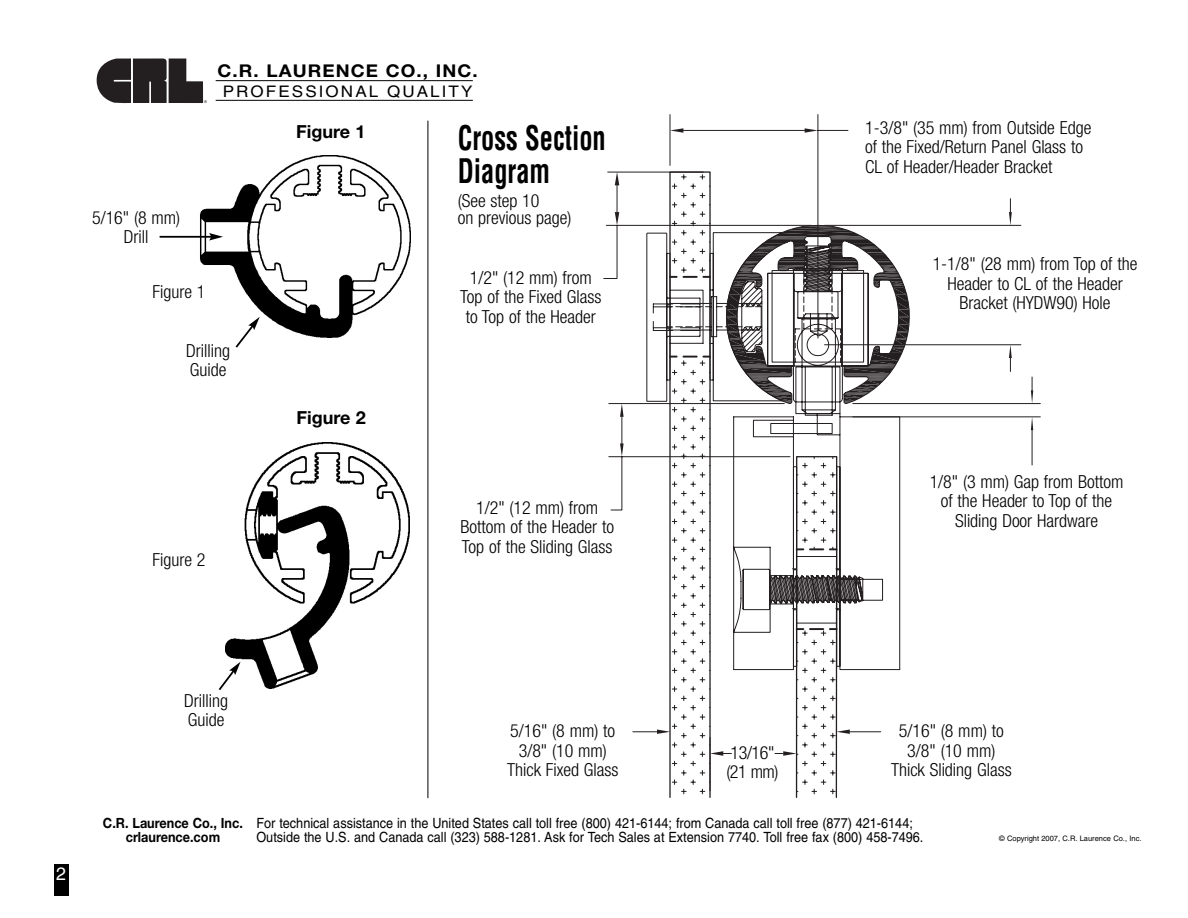
<style>
.page{position:relative;width:1188px;height:918px;background:#fff}
.page>*{position:absolute;margin:0;border:0;box-sizing:border-box;transform-origin:0 0}
.t1{font:700 condensed 33px/33px "Helvetica";color:#000;scale:.8 1}
.t2{font:300 condensed 18px/19.5px "Helvetica Neue";color:#000;text-align:center}
.t3{font:700 18px "Helvetica Neue";color:#000}
.t4{font:18px "Helvetica";color:#fff}
.t5{font:700 17.55px "Helvetica Neue";letter-spacing:.055em;color:#000;scale:1.07 1}
.t6{font:15.9px "Helvetica";letter-spacing:.12em;color:#000;scale:1.07 1}
.t7{font:14.1px/14.1px "Helvetica";color:#000;scale:.9 1}
.t8{font:700 14.1px/14.1px "Helvetica Neue";color:#000;text-align:center;scale:.9 1}
.t9{font:7.5px "Helvetica";color:#000}
.t10{font:3.9px "Helvetica";color:#000}
</style>
<div class="page">
<div style="left:54px;top:864px;width:15px;height:32px;background:#000"></div>
<svg style="left:97px;top:58px;width:106px;height:45px"></svg>
<hr style="left:216px;top:80px;width:257px;height:1px;background:#000">
<hr style="left:216px;top:100px;width:257px;height:1px;background:#000">
<svg style="left:671px;top:224px;width:239px;height:571px"></svg>
<div style="left:796px;top:456px;width:41px;height:342px;border:1px solid #231f20"></div>
<hr style="left:853px;top:403px;width:187px;height:1px;background:#231f20">
<hr style="left:853px;top:416px;width:187px;height:1px;background:#231f20">
<hr style="left:1032px;top:430px;width:1px;height:35px;background:#231f20">
<svg style="left:1031px;top:377px;width:2px;height:27px"></svg>
<svg style="left:1031px;top:417px;width:2px;height:13px"></svg>
<svg style="left:603px;top:171px;width:216px;height:108px"></svg>
<svg style="left:615px;top:172px;width:4px;height:13px"></svg>
<svg style="left:608px;top:212px;width:301px;height:299px"></svg>
<svg style="left:733px;top:267px;width:168px;height:404px"></svg>
<svg style="left:830px;top:628px;width:7px;height:2px"></svg>
<svg style="left:810px;top:628px;width:13px;height:2px"></svg>
<svg style="left:797px;top:628px;width:6px;height:2px"></svg>
<svg style="left:830px;top:548px;width:7px;height:2px"></svg>
<svg style="left:810px;top:548px;width:13px;height:2px"></svg>
<svg style="left:797px;top:548px;width:6px;height:2px"></svg>
<hr style="left:670px;top:115px;width:1px;height:50px;background:#231f20">
<hr style="left:817px;top:115px;width:1px;height:223px;background:#231f20">
<hr style="left:683px;top:130px;width:122px;height:1px;background:#231f20">
<hr style="left:818px;top:130px;width:30px;height:1px;background:#231f20">
<svg style="left:670px;top:128px;width:13px;height:5px"></svg>
<svg style="left:805px;top:128px;width:13px;height:5px"></svg>
<hr style="left:825px;top:225px;width:196px;height:1px;background:#231f20">
<hr style="left:825px;top:344px;width:196px;height:1px;background:#231f20">
<svg style="left:1009px;top:199px;width:3px;height:26px"></svg>
<svg style="left:1009px;top:345px;width:3px;height:26px"></svg>
<svg style="left:836px;top:730px;width:14px;height:4px"></svg>
<hr style="left:850px;top:731px;width:31px;height:1px;background:#231f20">
<svg style="left:633px;top:730px;width:37px;height:4px"></svg>
<hr style="left:710px;top:737px;width:1px;height:54px;background:#231f20">
<hr style="left:796px;top:737px;width:1px;height:54px;background:#231f20">
<svg style="left:710px;top:751px;width:21px;height:5px"></svg>
<svg style="left:775px;top:751px;width:21px;height:5px"></svg>
<img style="left:190px;top:156px;width:220px;height:181px">
<img style="left:225px;top:442px;width:184px;height:246px">
<hr style="left:428px;top:121px;width:1px;height:677px;background:#000">
<hr style="left:160px;top:236px;width:52px;height:2px;background:#000">
<svg style="left:209px;top:233px;width:14px;height:8px"></svg>
<svg style="left:234px;top:317px;width:26px;height:31px"></svg>
<svg style="left:218px;top:662px;width:23px;height:28px"></svg>
<p class="t10" style="left:204px;top:100px;width:4px">®</p>
<p class="t2" style="left:92px;top:209px;width:90px">5/16" (8 mm)<br>Drill</p>
<p class="t2" style="left:152px;top:284px;width:55px">Figure 1</p>
<p class="t5" style="left:218px;top:64px;width:244px">C.R. LAURENCE CO., INC.</p>
<p class="t6" style="left:223px;top:85px;width:235px">PROFESSIONAL QUALITY</p>
<p class="t3" style="left:296px;top:125px;width:71px">Figure 1</p>
<h1 class="t1" style="left:458px;top:125px;width:187px">Cross Section<br>Diagram</h1>
<p class="t2" style="left:458px;top:194px;width:115px;line-height:16.5px;text-align:left">(See step 10<br>on previous page)</p>
<p class="t2" style="left:460px;top:269px;width:143px">1/2" (12 mm) from<br>Top of the Fixed Glass to Top of the Header</p>
<p class="t2" style="left:186px;top:342px;width:45px;text-align:left">Drilling<br>Guide</p>
<p class="t2" style="left:152px;top:551px;width:55px">Figure 2</p>
<p class="t3" style="left:296px;top:411px;width:71px">Figure 2</p>
<p class="t2" style="left:460px;top:499px;width:155px">1/2" (12 mm) from<br>Bottom of the Header to<br>Top of the Sliding Glass</p>
<p class="t2" style="left:865px;top:119px;width:228px;text-align:left">1-3/8" (35 mm) from Outside Edge of the Fixed/Return Panel Glass to<br>CL of Header/Header Bracket</p>
<p class="t2" style="left:933px;top:256px;width:206px">1-1/8" (28 mm) from Top of the<br>Header to CL of the Header<br>Bracket (HYDW90) Hole</p>
<p class="t2" style="left:930px;top:473px;width:195px">1/8" (3 mm) Gap from Bottom of the Header to Top of the<br>Sliding Door Hardware</p>
<p class="t4" style="left:56px;top:867px;width:12px">2</p>
<p class="t2" style="left:184px;top:692px;width:45px;text-align:left">Drilling<br>Guide</p>
<p class="t8" style="left:103px;top:817px;width:157px">C.R. Laurence Co., Inc. crlaurence.com</p>
<p class="t2" style="left:507px;top:723px;width:113px">5/16" (8 mm) to<br>3/8" (10 mm)<br>Thick Fixed Glass</p>
<p class="t2" style="left:726px;top:744px;width:54px;text-align:left">13/16" (21 mm)</p>
<p class="t2" style="left:891px;top:723px;width:122px">5/16" (8 mm) to<br>3/8" (10 mm)<br>Thick Sliding Glass</p>
<p class="t7" style="left:256px;top:817px;width:743px">For technical assistance in the United States call toll free (800) 421-6144; from Canada call toll free (877) 421-6144;<br>Outside the U.S. and Canada call (323) 588-1281. Ask for Tech Sales at Extension 7740. Toll free fax (800) 458-7496.</p>
<p class="t9" style="left:999px;top:836px;width:144px">© Copyright 2007, C.R. Laurence Co., Inc.</p>
</div>
